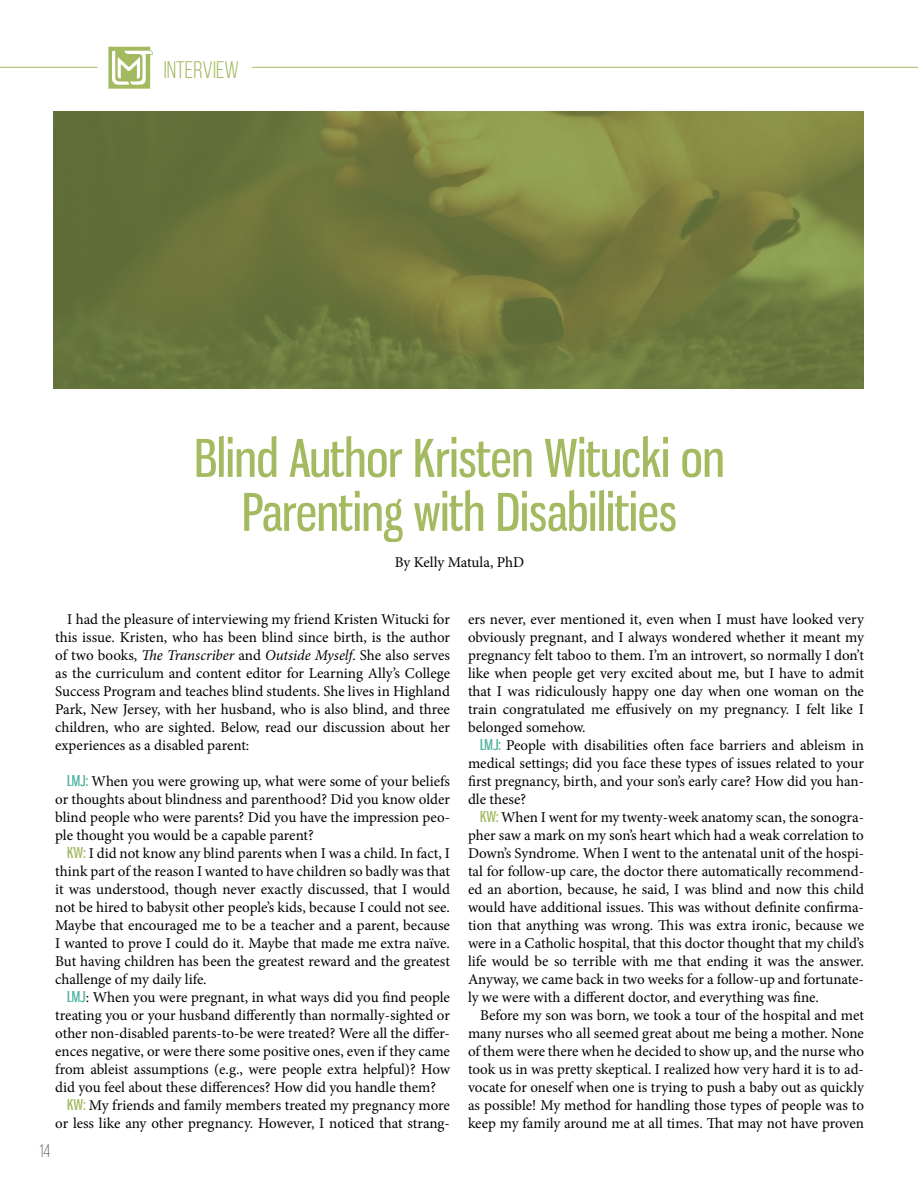
<style>
.page{position:relative;width:918px;height:1188px;background:#fff}
.page>*{position:absolute;margin:0;border:0;box-sizing:border-box;transform-origin:0 0}
.t1{font:51px/54px "Gnuolane Rg";color:#a4ba60;text-align:center}
.t2{font:24px "Bebas Neue";color:#a4ba60}
.t3{font:300 18px "Bebas Neue";color:#000}
.t4{font:15px/18px "Minion Pro";letter-spacing:-.005em;color:#000;text-align:justify}
.s1{font-style:italic}
.s2{font-family:"Gnuolane Rg";color:#50b2a0}
.s3{font-family:"Gnuolane Rg";color:#a4ba60}
</style>
<div class="page">
<svg style="left:108px;top:47px;width:45px;height:42px"></svg>
<hr style="left:0;top:67px;width:98px;height:1px;background:#a4ba60">
<hr style="left:252px;top:67px;width:666px;height:1px;background:#a4ba60">
<img style="left:54px;top:112px;width:810px;height:277px">
<h2 class="t2" style="left:164px;top:57px;width:77px">INTERVIEW</h2>
<h1 class="t1" style="left:195px;top:431px;width:532px">Blind Author Kristen Witucki on<br>Parenting with Disabilities</h1>
<p class="t4" style="left:395px;top:553px;width:131px">By Kelly Matula, PhD</p>
<p class="t4" style="left:55px;top:611px;width:396px;text-indent:12px">I had the pleasure of interviewing my friend Kristen Witucki for this issue. Kristen, who has been blind since birth, is the author of two books, <span class="s1">The Transcriber</span> and <span class="s1">Outside Myself</span>. She also serves as the curriculum and content editor for Learning Ally’s College Success Program and teaches blind students. She lives in Highland Park, New Jersey, with her husband, who is also blind, and three children, who are sighted. Below, read our discussion about her experiences as a disabled parent:</p>
<p class="t4" style="left:55px;top:773px;width:396px;text-indent:12px"><span class="s2">LMJ:</span> When you were growing up, what were some of your beliefs or thoughts about blindness and parenthood? Did you know older blind people who were parents? Did you have the impression peo&shy;ple thought you would be a capable parent?</p>
<p class="t4" style="left:55px;top:845px;width:396px;text-indent:12px"><span class="s3">KW:</span> I did not know any blind parents when I was a child. In fact, I think part of the reason I wanted to have children so badly was that it was understood, though never exactly discussed, that I would not be hired to babysit other people’s kids, because I could not see.<br>Maybe that encouraged me to be a teacher and a parent, because I wanted to prove I could do it. Maybe that made me extra naïve.<br>But having children has been the greatest reward and the greatest challenge of my daily life.</p>
<p class="t4" style="left:67px;top:989px;width:384px"><span class="s2">LMJ</span>: When you were pregnant, in what ways did you find people</p>
<p class="t4" style="left:55px;top:1007px;width:396px">treating you or your husband differently than normally-sighted or</p>
<p class="t4" style="left:55px;top:1025px;width:396px">other non-disabled parents-to-be were treated? Were all the differ-</p>
<p class="t4" style="left:55px;top:1043px;width:396px">ences negative, or were there some positive ones, even if they came</p>
<p class="t4" style="left:55px;top:1061px;width:396px">from ableist assumptions (e.g., were people extra helpful)? How</p>
<p class="t4" style="left:55px;top:1079px;width:382px">did you feel about these differences? How did you handle them?</p>
<p class="t4" style="left:67px;top:1097px;width:384px"><span class="s3">KW:</span> My friends and family members treated my pregnancy more</p>
<p class="t4" style="left:55px;top:1115px;width:396px">or less like any other pregnancy. However, I noticed that strang-</p>
<p class="t3" style="left:39px;top:1141px;width:13px">14</p>
<p class="t4" style="left:468px;top:611px;width:398px">ers never, ever mentioned it, even when I must have looked very obviously pregnant, and I always wondered whether it meant my pregnancy felt taboo to them. I’m an introvert, so normally I don’t like when people get very excited about me, but I have to admit that I was ridiculously happy one day when one woman on the train congratulated me effusively on my pregnancy. I felt like I belonged somehow.</p>
<p class="t4" style="left:468px;top:737px;width:398px;text-indent:12px"><span class="s2">LMJ:</span> People with disabilities often face barriers and ableism in medical settings; did you face these types of issues related to your first pregnancy, birth, and your son’s early care? How did you han&shy;dle these?</p>
<p class="t4" style="left:468px;top:809px;width:398px;text-indent:12px"><span class="s3">KW:</span> When I went for my twenty-week anatomy scan, the sonogra&shy;pher saw a mark on my son’s heart which had a weak correlation to Down’s Syndrome. When I went to the antenatal unit of the hospi&shy;tal for follow-up care, the doctor there automatically recommend&shy;ed an abortion, because, he said, I was blind and now this child would have additional issues. This was without definite confirma&shy;tion that anything was wrong. This was extra ironic, because we were in a Catholic hospital, that this doctor thought that my child’s life would be so terrible with me that ending it was the answer.<br>Anyway, we came back in two weeks for a follow-up and fortunate&shy;ly we were with a different doctor, and everything was fine.</p>
<p class="t4" style="left:468px;top:1007px;width:398px;text-indent:12px">Before my son was born, we took a tour of the hospital and met many nurses who all seemed great about me being a mother. None of them were there when he decided to show up, and the nurse who took us in was pretty skeptical. I realized how very hard it is to ad&shy;vocate for oneself when one is trying to push a baby out as quickly as possible! My method for handling those types of people was to keep my family around me at all times. That may not have proven</p>
</div>
